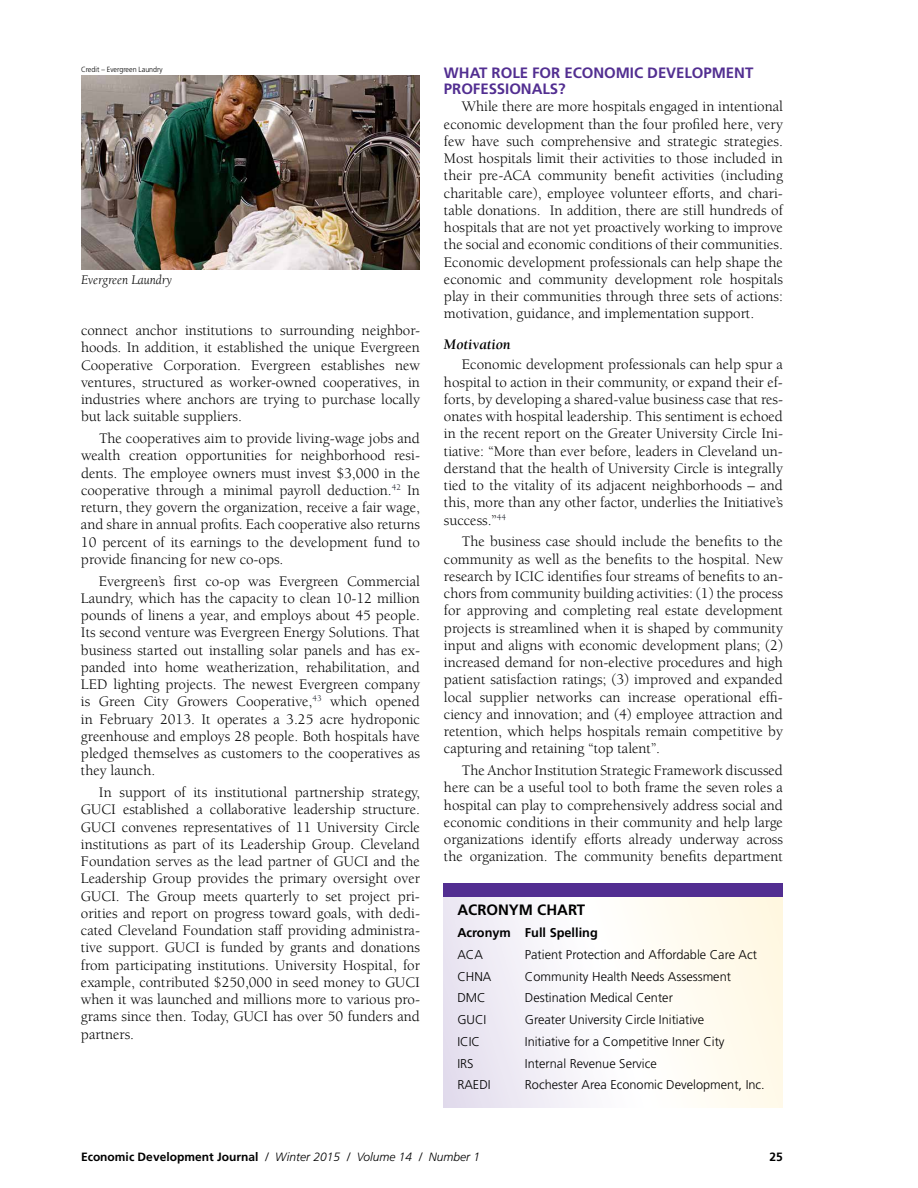
<style>
.page{position:relative;width:918px;height:1188px;background:#fff}
.page>*{position:absolute;margin:0;border:0;box-sizing:border-box;transform-origin:0 0}
.t1{font:15px/17.2px "Berkeley";color:#000;text-align:justify}
.t2{font:700 15px/16.5px "Frutiger";letter-spacing:-.005em;color:#522e91}
.t3{font:700 15px "Frutiger";color:#000}
.t4{font:italic 700 15px "Berkeley";color:#000}
.t5{font:italic 13.5px "Berkeley";color:#000;scale:.95 1}
.t6{font:300 12.75px "Frutiger";color:#000}
.t7{font:700 12.75px "Frutiger";color:#000}
.t8{font:italic 300 12px "Frutiger";color:#000}
.t9{font:700 12px "Frutiger";color:#000}
.t10{font:300 7.5px "Frutiger";color:#000;scale:.95 1}
.s1{font-weight:700;font-style:normal}
</style>
<div class="page">
<img style="left:81px;top:76px;width:338px;height:193px">
<div style="left:444px;top:884px;width:339px;height:224px;background:linear-gradient(to right,#eceafa,#ffe)"></div>
<div style="left:444px;top:883px;width:339px;height:14px;background:#522e91"></div>
<p class="t10" style="left:81px;top:65px;width:88px">Credit – Evergreen Laundry</p>
<p class="t5" style="left:81px;top:273px;width:98px">Evergreen Laundry</p>
<p class="t1" style="left:81px;top:322px;width:341px">connect anchor institutions to surrounding neighbor&shy;hoods. In addition, it established the unique Evergreen Cooperative Corporation. Evergreen establishes new ventures, structured as worker-owned cooperatives, in industries where anchors are trying to purchase locally but lack suitable suppliers.</p>
<p class="t1" style="left:81px;top:430px;width:341px;text-indent:18px">The cooperatives aim to provide living-wage jobs and wealth creation opportunities for neighborhood resi&shy;dents. The employee owners must invest $3,000 in the cooperative through a minimal payroll deduction.<sup>42</sup> In return, they govern the organization, receive a fair wage, and share in annual profits. Each cooperative also returns 10 percent of its earnings to the development fund to provide financing for new co-ops.</p>
<p class="t1" style="left:81px;top:573px;width:341px;text-indent:18px">Evergreen’s first co-op was Evergreen Commercial Laundry, which has the capacity to clean 10-12 million pounds of linens a year, and employs about 45 people.<br>Its second venture was Evergreen Energy Solutions. That business started out installing solar panels and has ex&shy;panded into home weatherization, rehabilitation, and LED lighting projects. The newest Evergreen company is Green City Growers Cooperative,<sup>43</sup> which opened in February 2013. It operates a 3.25 acre hydroponic greenhouse and employs 28 people. Both hospitals have pledged themselves as customers to the cooperatives as they launch.</p>
<p class="t1" style="left:81px;top:784px;width:341px;text-indent:18px">In support of its institutional partnership strategy, GUCI established a collaborative leadership structure.<br>GUCI convenes representatives of 11 University Circle institutions as part of its Leadership Group. Cleveland Foundation serves as the lead partner of GUCI and the Leadership Group provides the primary oversight over GUCI. The Group meets quarterly to set project pri&shy;orities and report on progress toward goals, with dedi&shy;cated Cleveland Foundation staff providing administra&shy;tive support. GUCI is funded by grants and donations from participating institutions. University Hospital, for example, contributed $250,000 in seed money to GUCI when it was launched and millions more to various pro&shy;grams since then. Today, GUCI has over 50 funders and partners.</p>
<p class="t2" style="left:444px;top:64px;width:311px">WHAT ROLE FOR ECONOMIC DEVELOPMENT<br>PROFESSIONALS?</p>
<p class="t1" style="left:444px;top:98px;width:341px;text-indent:18px">While there are more hospitals engaged in intentional economic development than the four profiled here, very few have such comprehensive and strategic strategies.<br>Most hospitals limit their activities to those included in their pre-ACA community benefit activities (including charitable care), employee volunteer efforts, and chari&shy;table donations. In addition, there are still hundreds of hospitals that are not yet proactively working to improve the social and economic conditions of their communities.<br>Economic development professionals can help shape the economic and community development role hospitals play in their communities through three sets of actions: motivation, guidance, and implementation support.</p>
<p class="t4" style="left:444px;top:337px;width:68px">Motivation</p>
<p class="t1" style="left:444px;top:356px;width:341px;text-indent:18px">Economic development professionals can help spur a hospital to action in their community, or expand their ef&shy;forts, by developing a shared-value business case that res&shy;onates with hospital leadership. This sentiment is echoed in the recent report on the Greater University Circle Ini&shy;tiative: “More than ever before, leaders in Cleveland un&shy;derstand that the health of University Circle is integrally tied to the vitality of its adjacent neighborhoods – and this, more than any other factor, underlies the Initiative’s success.”<sup>44</sup></p>
<p class="t1" style="left:444px;top:533px;width:341px;text-indent:18px">The business case should include the benefits to the community as well as the benefits to the hospital. New research by ICIC identifies four streams of benefits to an&shy;chors from community building activities: (1) the process for approving and completing real estate development projects is streamlined when it is shaped by community input and aligns with economic development plans; (2) increased demand for non-elective procedures and high patient satisfaction ratings; (3) improved and expanded local supplier networks can increase operational effi&shy;ciency and innovation; and (4) employee attraction and retention, which helps hospitals remain competitive by capturing and retaining “top talent”.</p>
<p class="t1" style="left:444px;top:762px;width:341px;text-indent:18px">The Anchor Institution Strategic Framework discussed here can be a useful tool to both frame the seven roles a hospital can play to comprehensively address social and economic conditions in their community and help large organizations identify efforts already underway across the organization. The community benefits department</p>
<p class="t3" style="left:457px;top:901px;width:129px">ACRONYM CHART</p>
<p class="t7" style="left:457px;top:925px;width:142px">Acronym Full Spelling</p>
<p class="t6" style="left:457px;top:947px;width:27px">ACA</p>
<p class="t6" style="left:525px;top:947px;width:234px">Patient Protection and Affordable Care Act</p>
<p class="t6" style="left:457px;top:969px;width:36px">CHNA</p>
<p class="t6" style="left:525px;top:969px;width:208px">Community Health Needs Assessment</p>
<p class="t6" style="left:457px;top:991px;width:30px">DMC</p>
<p class="t6" style="left:525px;top:991px;width:150px">Destination Medical Center</p>
<p class="t6" style="left:457px;top:1013px;width:31px">GUCI</p>
<p class="t6" style="left:525px;top:1013px;width:181px">Greater University Circle Initiative</p>
<p class="t6" style="left:457px;top:1034px;width:24px">ICIC</p>
<p class="t6" style="left:525px;top:1034px;width:201px">Initiative for a Competitive Inner City</p>
<p class="t6" style="left:457px;top:1056px;width:18px">IRS</p>
<p class="t6" style="left:525px;top:1056px;width:133px">Internal Revenue Service</p>
<p class="t6" style="left:457px;top:1078px;width:35px">RAEDI</p>
<p class="t6" style="left:525px;top:1078px;width:241px">Rochester Area Economic Development, Inc.</p>
<p class="t8" style="left:81px;top:1150px;width:401px"><span class="s1">Economic Development Journal</span> / Winter 2015 / Volume 14 / Number 1</p>
<p class="t9" style="left:770px;top:1150px;width:15px">25</p>
</div>
